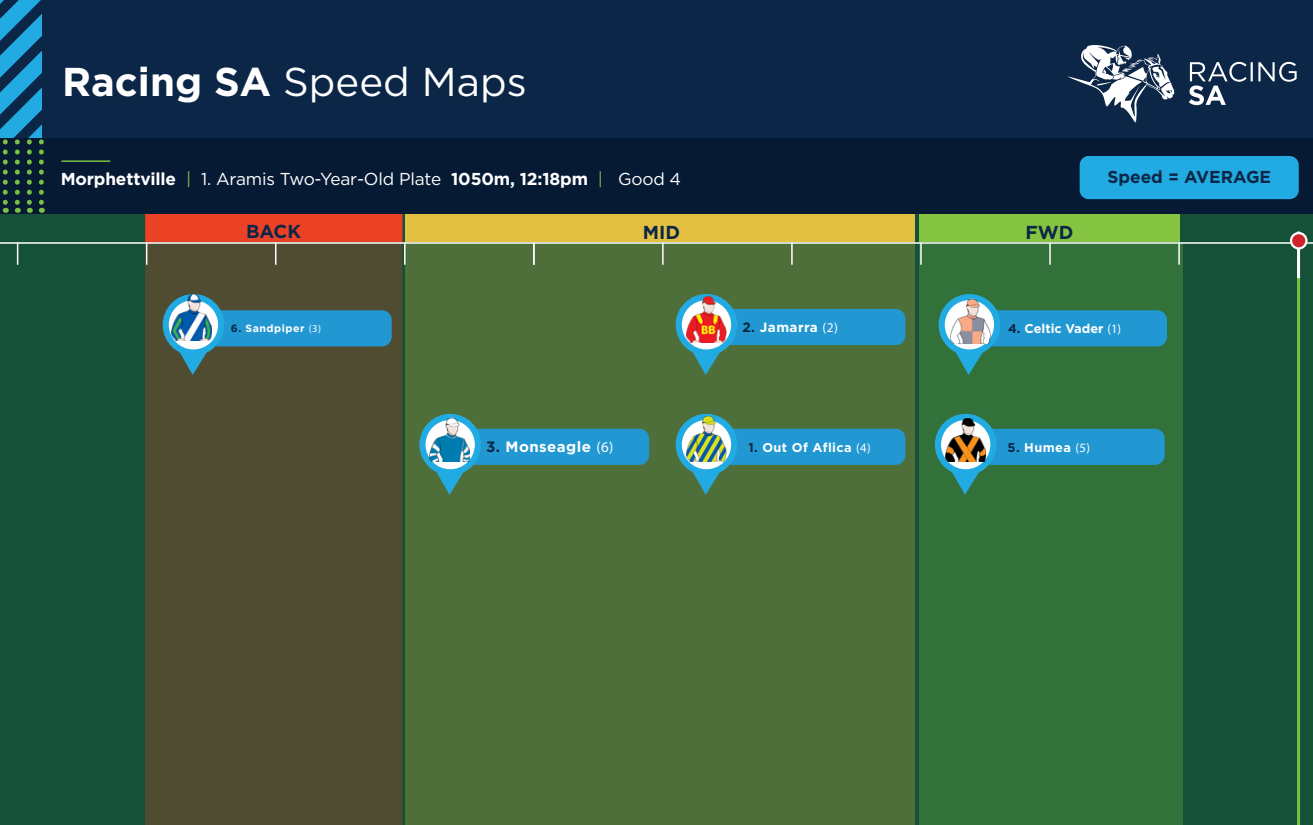
<style>
.page{position:relative;width:1313px;height:825px;background:#fff}
.page>*{position:absolute;margin:0;border:0;box-sizing:border-box;transform-origin:0 0}
.t1{font:40.2px "Gotham HTF";color:#fff}
.t2{font:700 18.75px "Gotham HTF";color:#0c2647}
.t3{font:17.25px "Gotham HTF";letter-spacing:-.01em;color:#fff}
.t4{font:700 17.25px "Gotham HTF";color:#0c2647}
.t5{font:700 15px "Gotham HTF";letter-spacing:.03em;color:#fff}
.t6{font:700 13.5px "Gotham HTF";letter-spacing:.03em;color:#fff}
.t7{font:700 12.75px "Gotham HTF";letter-spacing:.03em;color:#fff}
.t8{font:700 12.75px "Gotham HTF";color:#fff}
.t9{font:700 10.5px "Gotham HTF";letter-spacing:.05em;color:#fff}
.s1{font-weight:700}
.s2{color:#79c142}
.s3{color:#0c2647}
.s4{font-family:"Myriad Pro";font-weight:400}
</style>
<div class="page">
<div style="left:0;top:214px;width:1312px;height:611px;background:#155138"></div>
<div style="left:145px;top:213px;width:257px;height:29px;background:#eb4225;border:1px solid #eb3e26"></div>
<div style="left:406px;top:214px;width:509px;height:28px;background:#e3c042"></div>
<div style="left:919px;top:214px;width:260px;height:28px;background:#84c440"></div>
<div style="left:145px;top:244px;width:257px;height:581px;background:#504c32"></div>
<div style="left:406px;top:243px;width:509px;height:582px;background:#4e6f3a"></div>
<div style="left:919px;top:244px;width:263px;height:581px;background:#33713a"></div>
<div style="left:0;top:0;width:1312px;height:214px;background:#0c2647"></div>
<hr style="left:0;top:242px;width:1312px;height:2px;background:#fff">
<div style="left:0;top:138px;width:1312px;height:76px;background:#071a34"></div>
<svg style="left:17px;top:244px;width:1px;height:21px"></svg>
<svg style="left:146px;top:244px;width:1px;height:21px"></svg>
<svg style="left:275px;top:244px;width:1px;height:21px"></svg>
<svg style="left:404px;top:244px;width:1px;height:21px"></svg>
<svg style="left:1189px;top:62px;width:107px;height:43px"></svg>
<svg style="left:1068px;top:45px;width:106px;height:77px"></svg>
<svg style="left:533px;top:244px;width:1px;height:21px"></svg>
<svg style="left:662px;top:244px;width:1px;height:21px"></svg>
<svg style="left:791px;top:244px;width:1px;height:21px"></svg>
<svg style="left:920px;top:243px;width:1px;height:22px"></svg>
<svg style="left:1049px;top:243px;width:1px;height:22px"></svg>
<svg style="left:1178px;top:243px;width:1px;height:22px"></svg>
<hr style="left:1297px;top:277px;width:3px;height:548px;background:#79c142">
<hr style="left:1297px;top:232px;width:3px;height:46px;background:#fff">
<svg style="left:1291px;top:233px;width:15px;height:15px"></svg>
<div style="left:1289px;top:232px;width:18px;height:18px;border:2px solid #fff;border-radius:50%"></div>
<svg style="left:163px;top:294px;width:229px;height:81px;background:#40717b"></svg>
<img style="left:172px;top:295px;width:40px;height:46px">
<svg style="left:938px;top:294px;width:229px;height:81px"></svg>
<img style="left:950px;top:298px;width:40px;height:46px">
<svg style="left:675px;top:414px;width:230px;height:81px"></svg>
<img style="left:686px;top:416px;width:40px;height:46px">
<svg style="left:675px;top:294px;width:230px;height:81px"></svg>
<img style="left:686px;top:296px;width:40px;height:46px">
<svg style="left:419px;top:414px;width:230px;height:81px"></svg>
<img style="left:430px;top:416px;width:40px;height:46px">
<hr style="left:62px;top:160px;width:48px;height:2px;background:#79c142">
<div style="left:1079px;top:156px;width:219px;height:43px;background:#22abe2;border-radius:9px"></div>
<svg style="left:0;top:0;width:44px;height:213px"></svg>
<svg style="left:935px;top:414px;width:229px;height:81px"></svg>
<img style="left:945px;top:416px;width:40px;height:46px">
<p class="t1" style="left:62px;top:59px;width:466px"><span class="s1">Racing SA</span> Speed Maps</p>
<p class="t3" style="left:61px;top:170px;width:622px"><span class="s1">Morphettville</span> <span class="s2">|</span> 1. Aramis Two-Year-Old Plate <span class="s1">1050m, 12:18pm</span> <span class="s2">|</span> Good 4</p>
<p class="t4" style="left:1107px;top:167px;width:165px">Speed = AVERAGE</p>
<p class="t2" style="left:246px;top:220px;width:57px">BACK</p>
<p class="t2" style="left:643px;top:222px;width:39px">MID</p>
<p class="t2" style="left:1025px;top:221px;width:49px">FWD</p>
<p class="t6" style="left:742px;top:319px;width:97px"><span class="s3">2.</span> Jamarra <span class="s4">(2)</span></p>
<p class="t9" style="left:231px;top:322px;width:92px"><span class="s3">6.</span> Sandpiper <span class="s4">(3)</span></p>
<p class="t8" style="left:1008px;top:321px;width:115px"><span class="s3">4.</span> Celtic Vader <span class="s4">(1)</span></p>
<p class="t5" style="left:486px;top:438px;width:129px"><span class="s3">3.</span> Monseagle <span class="s4">(6)</span></p>
<p class="t7" style="left:748px;top:440px;width:124px"><span class="s3">1.</span> Out Of Aflica <span class="s4">(4)</span></p>
<p class="t7" style="left:1007px;top:440px;width:84px"><span class="s3">5.</span> Humea <span class="s4">(5)</span></p>
</div>
